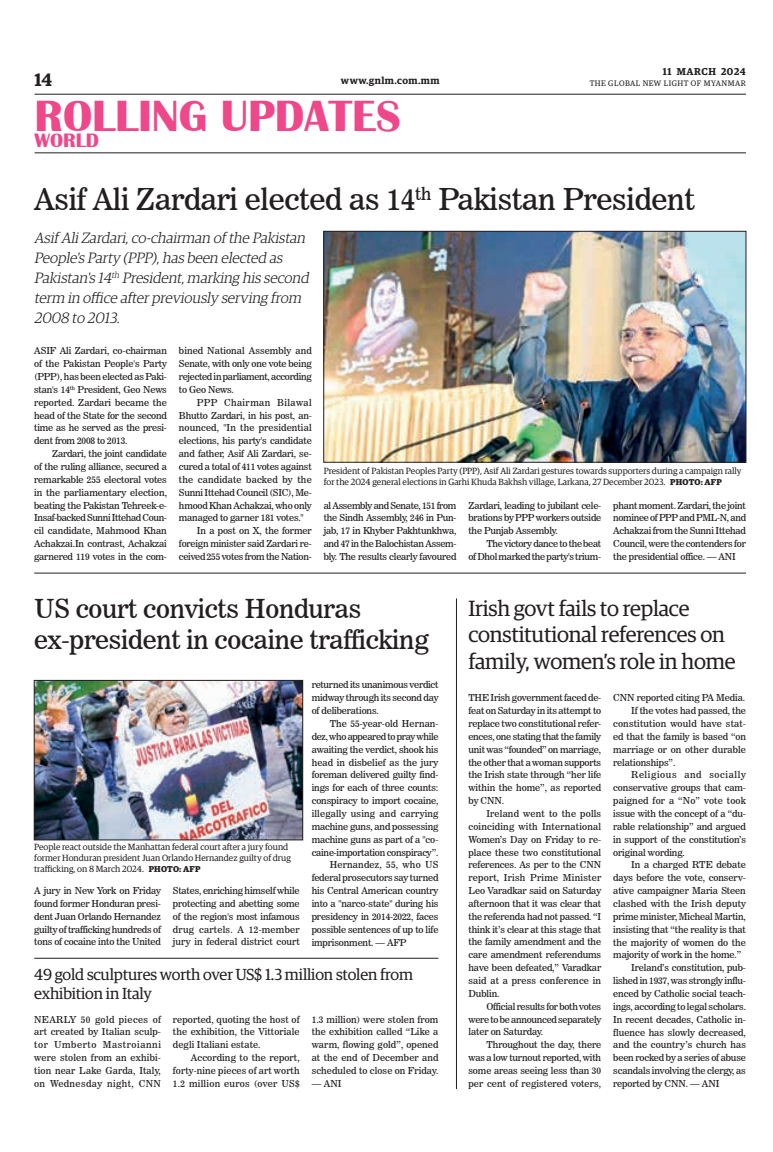
<style>
.page{position:relative;width:773px;height:1152px;background:#fff}
.page>*{position:absolute;margin:0;border:0;box-sizing:border-box;transform-origin:0 0}
.t1{font:700 45px "Britannic";color:#ef488a}
._1_Clm_Head{font:30px "News 706 BT Roman C";letter-spacing:-.01em;color:#231f20}
._1_Clm_Head-2{font:26px "News 706 BT Roman C";letter-spacing:-.01em;color:#231f20}
._1_Clm_Head-3{font:22px/26.4px "Guardian Egyp";letter-spacing:-.01em;color:#231f20}
.t2{font:700 20px "Britannic";color:#ef488a}
.t3{font:600 18px "Guardian Egyp";color:#231f20}
._1_Clm_Head-4{font:16px/19.2px "Guardian Egyp";letter-spacing:-.01em;color:#231f20}
.t4{font:italic 300 15px/20px "Guardian Egyp";color:#231f20}
.t5{font:600 10px "Guardian Egyp";letter-spacing:.05em;color:#231f20}
._2nd_Body{font:9.5px/12.9px "News 706 BT Roman C";letter-spacing:-.015em;color:#231f20;text-align:justify}
.Normal_Para{font:9.5px/12.9px "News 706 BT Roman C";letter-spacing:-.01em;color:#231f20;text-align:justify}
.t6{font:9px/10.8px "Guardian Egyp";color:#231f20}
.t7{font:8px "Guardian Egyp";letter-spacing:.06em;color:#231f20}
.s1{font-weight:700;font-size:8.5px}
</style>
<div class="page">
<hr style="left:35px;top:94px;width:711px;height:1px;background:#231f20">
<hr style="left:35px;top:152px;width:711px;height:1px;background:#231f20">
<img style="left:325px;top:233px;width:419px;height:227px">
<div style="left:323px;top:231px;width:423px;height:231px;border:1px solid #231f20"></div>
<img style="left:36px;top:682px;width:265px;height:156px">
<div style="left:34px;top:680px;width:269px;height:160px;border:1px solid #231f20"></div>
<hr style="left:34px;top:573px;width:712px;height:1px;background:#231f20">
<hr style="left:456px;top:598px;width:1px;height:491px;background:#231f20">
<hr style="left:34px;top:958px;width:404px;height:1px;background:#231f20">
<p class="t5" style="left:663px;top:64px;width:84px">11 MARCH 2024</p>
<h3 class="t3" style="left:35px;top:67px;width:19px">14</h3>
<p class="t5" style="left:341px;top:73px;width:100px">www.gnlm.com.mm</p>
<p class="t7" style="left:589px;top:78px;width:158px">THE GLOBAL NEW LIGHT OF MYANMAR</p>
<h1 class="t1" style="left:35px;top:91px;width:368px">ROLLING UPDATES</h1>
<h3 class="t2" style="left:35px;top:129px;width:66px">WORLD</h3>
<p class="_1_Clm_Head" style="left:34px;top:181px;width:662px">Asif Ali Zardari elected as 14<sup>th</sup> Pakistan President</p>
<p class="t4" style="left:34px;top:227px;width:279px">Asif AliZardari,co-chairman of the Pakistan People's Party (PPP),has been elected as Pakistan's 14<sup>th</sup> President,marking his second term in office afterpreviously serving from 2008 to 2013.</p>
<p class="Normal_Para" style="left:34px;top:344px;width:134px">ASIF Ali Zardari, co-chairman of the Pakistan People's Party (PPP), has been elected as Paki&shy;stan's 14<sup>th</sup> President, Geo News reported. Zardari became the head of the State for the second time as he served as the presi&shy;dent from 2008 to 2013.</p>
<p class="_2nd_Body" style="left:34px;top:447px;width:134px;text-indent:18px">Zardari, the joint candidate of the ruling alliance, secured a remarkable 255 electoral votes in the parliamentary election, beating the Pakistan Tehreek-e-Insaf-backed Sunni Ittehad Coun&shy;cil candidate, Mahmood Khan Achakzai.In contrast, Achakzai garnered 119 votes in the com-</p>
<p class="_2nd_Body" style="left:179px;top:344px;width:134px">bined National Assembly and Senate, with only one vote being rejected in parliament, according to Geo News.</p>
<p class="_2nd_Body" style="left:179px;top:396px;width:134px;text-indent:18px">PPP Chairman Bilawal Bhutto Zardari, in his post, an&shy;nounced, "In the presidential elections, his party's candidate and father, Asif Ali Zardari, se&shy;cured a total of 411 votes against the candidate backed by the Sunni Ittehad Council (SIC), Me&shy;hmood Khan Achakzai, who only managed to garner 181 votes."</p>
<p class="_2nd_Body" style="left:179px;top:524px;width:134px;text-indent:18px">In a post on X, the former foreign minister said Zardari re&shy;ceived 255 votes from the Nation-</p>
<p class="t6" style="left:324px;top:465px;width:419px">President of Pakistan Peoples Party (PPP), Asif Ali Zardari gestures towards supporters during a campaign rally for the 2024 general elections in Garhi Khuda Bakhsh village, Larkana, 27 December 2023. <span class="s1">PHOTO: AFP</span></p>
<p class="_2nd_Body" style="left:324px;top:499px;width:134px">al Assembly and Senate, 151 from the Sindh Assembly, 246 in Pun&shy;jab, 17 in Khyber Pakhtunkhwa, and 47 in the Balochistan Assem&shy;bly. The results clearly favoured</p>
<p class="_2nd_Body" style="left:468px;top:499px;width:134px">Zardari, leading to jubilant cele&shy;brations by PPP workers outside the Punjab Assembly.</p>
<p class="_2nd_Body" style="left:613px;top:499px;width:134px">phant moment. Zardari, the joint nominee of PPP and PML-N, and Achakzai from the Sunni Ittehad Council, were the contenders for the presidential office. — ANI</p>
<p class="_2nd_Body" style="left:468px;top:537px;width:134px;text-align:right">The victory dance to the beat<br>of Dhol marked the party's trium-</p>
<p class="_1_Clm_Head-2" style="left:34px;top:593px;width:328px">US court convicts Honduras</p>
<p class="_1_Clm_Head-2" style="left:34px;top:624px;width:396px">ex-president in cocaine trafficking</p>
<p class="t6" style="left:34px;top:841px;width:258px">People react outside the Manhattan federal court after a jury found former Honduran president Juan Orlando Hernandez guilty of drug trafficking, on 8 March 2024. <span class="s1">PHOTO: AFP</span></p>
<p class="Normal_Para" style="left:34px;top:884px;width:128px">A jury in New York on Friday found former Honduran presi&shy;dent Juan Orlando Hernandez guilty of trafficking hundreds of tons of cocaine into the United</p>
<p class="Normal_Para" style="left:173px;top:884px;width:128px">States, enriching himself while protecting and abetting some of the region's most infamous drug cartels. A 12-member jury in federal district court</p>
<p class="Normal_Para" style="left:312px;top:679px;width:128px">returned its unanimous verdict midway through its second day of deliberations.</p>
<p class="_2nd_Body" style="left:312px;top:717px;width:128px;text-indent:18px">The 55-year-old Hernan&shy;dez, who appeared to pray while awaiting the verdict, shook his head in disbelief as the jury foreman delivered guilty find&shy;ings for each of three counts: conspiracy to import cocaine, illegally using and carrying machine guns, and possessing machine guns as part of a "co&shy;caine-importation conspiracy”.</p>
<p class="_2nd_Body" style="left:312px;top:858px;width:128px;text-indent:18px">Hernandez, 55, who US federal prosecutors say turned his Central American country into a "narco-state" during his presidency in 2014-2022, faces possible sentences of up to life imprisonment. — AFP</p>
<p class="_1_Clm_Head-4" style="left:34px;top:964px;width:380px">49 gold sculptures worth over US$ 1.3 million stolen from exhibition in Italy</p>
<p class="Normal_Para" style="left:34px;top:1013px;width:128px">NEARLY 50 gold pieces of art created by Italian sculp&shy;tor Umberto Mastroianni were stolen from an exhibi&shy;tion near Lake Garda, Italy, on Wednesday night, CNN</p>
<p class="Normal_Para" style="left:173px;top:1013px;width:128px">reported, quoting the host of the exhibition, the Vittoriale degli Italiani estate.</p>
<p class="_2nd_Body" style="left:312px;top:1013px;width:128px">1.3 million) were stolen from the exhibition called “Like a warm, flowing gold”, opened at the end of December and scheduled to close on Friday.</p>
<p class="_2nd_Body" style="left:312px;top:1077px;width:31px">— ANI</p>
<p class="_2nd_Body" style="left:173px;top:1051px;width:128px;text-indent:18px">According to the report, forty-nine pieces of art worth 1.2 million euros (over US$</p>
<p class="_1_Clm_Head-3" style="left:468px;top:594px;width:269px">Irish govt fails to replace constitutional references on family, women’s role in home</p>
<p class="Normal_Para" style="left:468px;top:691px;width:134px">THE Irish government faced de&shy;feat on Saturday in its attempt to replace two constitutional refer&shy;ences, one stating that the family unit was “founded” on marriage, the other that a woman supports the Irish state through “her life within the home”, as reported by CNN.</p>
<p class="_2nd_Body" style="left:468px;top:807px;width:134px;text-indent:18px">Ireland went to the polls coinciding with International Women’s Day on Friday to re&shy;place these two constitutional references. As per to the CNN report, Irish Prime Minister Leo Varadkar said on Saturday afternoon that it was clear that the referenda had not passed. “I think it’s clear at this stage that the family amendment and the care amendment referendums have been defeated,” Varadkar said at a press conference in Dublin.</p>
<p class="_2nd_Body" style="left:468px;top:1000px;width:134px;text-indent:18px">Official results for both votes were to be announced separately later on Saturday.</p>
<p class="_2nd_Body" style="left:468px;top:1038px;width:134px;text-indent:18px">Throughout the day, there was a low turnout reported, with some areas seeing less than 30 per cent of registered voters,</p>
<p class="_2nd_Body" style="left:613px;top:691px;width:133px">CNN reported citing PA Media.</p>
<p class="_2nd_Body" style="left:613px;top:704px;width:134px;text-indent:18px">If the votes had passed, the constitution would have stat&shy;ed that the family is based “on marriage or on other durable relationships”.</p>
<p class="_2nd_Body" style="left:613px;top:769px;width:134px;text-indent:18px">Religious and socially conservative groups that cam&shy;paigned for a “No” vote took issue with the concept of a “du&shy;rable relationship” and argued in support of the constitution’s original wording.</p>
<p class="_2nd_Body" style="left:613px;top:859px;width:134px;text-indent:18px">In a charged RTE debate days before the vote, conserv&shy;ative campaigner Maria Steen clashed with the Irish deputy prime minister, Micheal Martin, insisting that “the reality is that the majority of women do the majority of work in the home.”</p>
<p class="_2nd_Body" style="left:613px;top:961px;width:134px;text-indent:18px">Ireland’s constitution, pub&shy;lished in 1937, was strongly influ&shy;enced by Catholic social teach&shy;ings, according to legal scholars.<br>In recent decades, Catholic in&shy;fluence has slowly decreased, and the country’s church has been rocked by a series of abuse scandals involving the clergy, as reported by CNN. — ANI</p>
</div>
